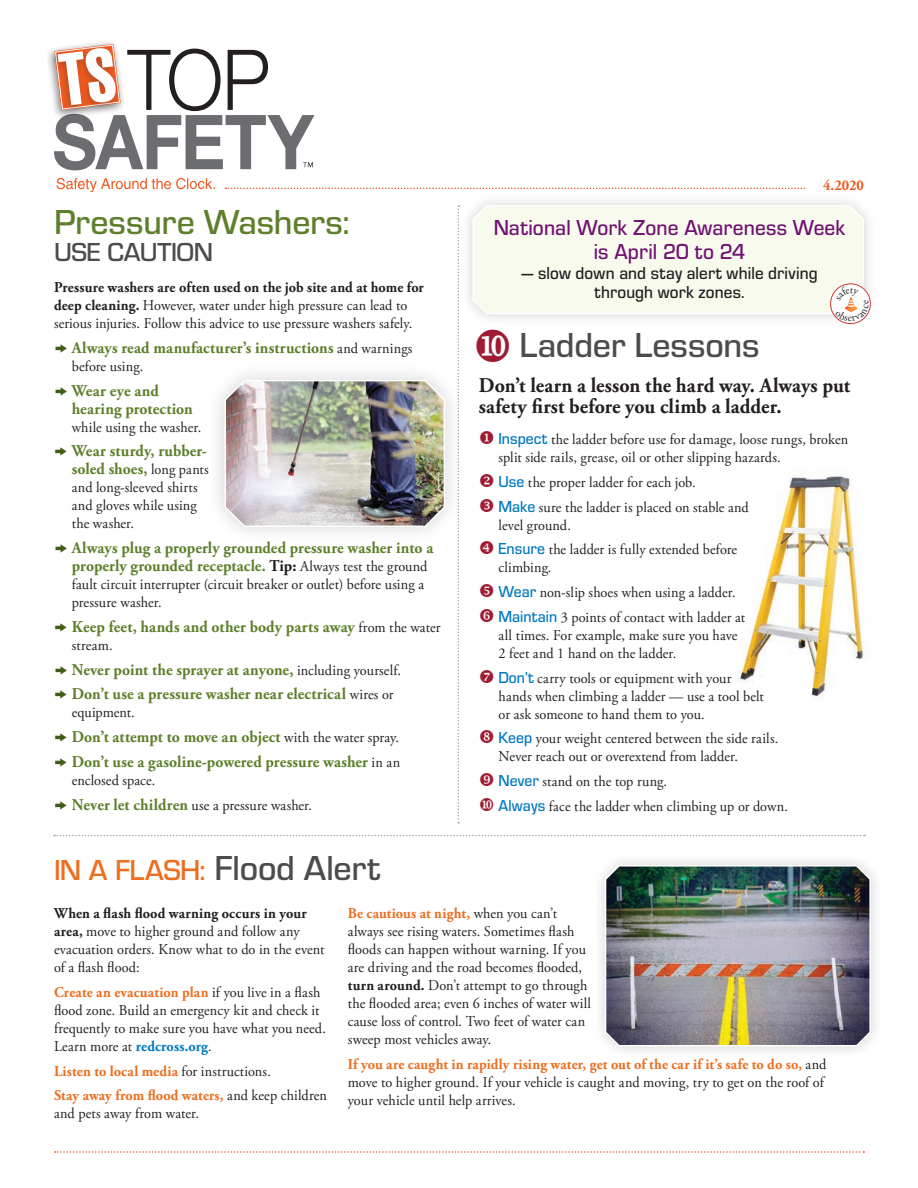
<style>
.page{position:relative;width:918px;height:1188px;background:#fff}
.page>*{position:absolute;margin:0;border:0;box-sizing:border-box;transform-origin:0 0}
.t1{font:500 36px "Eurostile T";letter-spacing:-.005em;color:#4b4c4d}
.t2{font:500 36px "Eurostile T";letter-spacing:-.01em;color:#5e802c}
.t3{font:500 27px "Eurostile T";letter-spacing:-.01em;color:#4b4c4d}
.t4{font:500 22.5px/24px "Eurostile T";letter-spacing:.005em;color:#711271;text-align:center;scale:.95 1}
.t5{font:700 21px/21px "Adobe Garamond Pro";letter-spacing:.005em;color:#231f20;scale:.95 1}
.t6{font:500 18px/19.5px "Eurostile T";letter-spacing:.005em;color:#231f20;text-align:center;scale:.95 1}
.t7{font:700 16.5px/18px "Adobe Garamond Pro";letter-spacing:.005em;color:#5e802c;scale:.95 1}
.t8{font:15px/18px "Adobe Garamond Pro";letter-spacing:.005em;color:#231f20;scale:.95 1}
.t9{font:700 15px "Adobe Garamond Pro";letter-spacing:.01em;color:#ec6e20;scale:.95 1}
.t10{font:700 15px "Adobe Garamond Pro";color:#f25b21;scale:.95 1}
.s1{font-weight:700}
.s2{font-family:"Zeal";font-weight:400;font-size:15px;color:#405d18}
.s3{font-weight:400;font-size:15px;color:#231f20}
.s4{color:#231f20}
.s5{font-family:"Zeal";color:#405d18}
.s6{font-weight:700;font-size:16.5px;color:#5e802c}
.s7{color:#9f1c32}
.s8{font-family:"Eurostile T";font-weight:500;font-size:16.5px;color:#0079c2}
.s9{font-size:30px;color:#ec6e20}
.s10{font-weight:700;color:#ec6e20}
.s11{font-weight:700;color:#0079c2}
.s12{font-weight:400;color:#231f20}
</style>
<div class="page">
<svg style="left:225px;top:188px;width:581px;height:1px"></svg>
<svg style="left:57px;top:178px;width:158px;height:14px"></svg>
<svg style="left:55px;top:1151px;width:809px;height:2px"></svg>
<div style="left:49px;top:43px;width:73px;height:72px;background:#231f20;opacity:.3"></div>
<svg style="left:54px;top:44px;width:261px;height:126px"></svg>
<div style="left:460px;top:193px;width:416px;height:134px;background:#231f20;opacity:.2"></div>
<svg style="left:54px;top:835px;width:811px;height:1px"></svg>
<img style="left:738px;top:475px;width:126px;height:225px">
<div style="left:592px;top:853px;width:291px;height:206px;background:#f8f8f8"></div>
<img style="left:604px;top:864px;width:268px;height:182px">
<svg style="left:458px;top:206px;width:1px;height:618px"></svg>
<div style="left:207px;top:362px;width:256px;height:183px;background:#231f20;opacity:.2"></div>
<img style="left:224px;top:378px;width:222px;height:150px">
<svg style="left:472px;top:204px;width:401px;height:123px"></svg>
<h1 class="t2" style="left:54px;top:202px;width:297px">Pressure Washers:</h1>
<h2 class="t3" style="left:54px;top:237px;width:161px">USE CAUTION</h2>
<p class="t8" style="left:54px;top:279px;width:391px"><span class="s1">Pressure washers are often used on the job site and at home for deep cleaning.</span> However, water under high pressure can lead to serious injuries. Follow this advice to use pressure washers safely.</p>
<p class="t7" style="left:54px;top:339px;width:379px"><span class="s2">k</span> Always read manufacturer’s instructions <span class="s3">and warnings</span></p>
<p class="t8" style="left:72px;top:358px;width:77px">before using.</p>
<h4 class="t7" style="left:72px;top:382px;width:129px;text-indent:-18px"><span class="s2">k</span> Wear eye and hearing protection</h4>
<p class="t8" style="left:72px;top:418px;width:138px">while using the washer.</p>
<p class="t7" style="left:54px;top:442px;width:165px;text-align:right"><span class="s2">k</span> Wear sturdy, rubber&shy;soled shoes, <span class="s3">long pants</span></p>
<p class="t8" style="left:72px;top:479px;width:134px;text-align:justify">and long-sleeved shirts and gloves while using the washer.</p>
<p class="t7" style="left:72px;top:539px;width:382px;text-indent:-18px"><span class="s2">k</span> Always plug a properly grounded pressure washer into a properly grounded receptacle. <span class="s4">Tip:</span> <span class="s3">Always test the ground</span></p>
<p class="t8" style="left:72px;top:576px;width:372px">fault circuit interrupter (circuit breaker or outlet) before using a pressure washer.</p>
<p class="t7" style="left:54px;top:618px;width:408px"><span class="s2">k</span> Keep feet, hands and other body parts away <span class="s3">from the water</span></p>
<p class="t8" style="left:72px;top:637px;width:45px">stream.</p>
<p class="t7" style="left:54px;top:661px;width:367px"><span class="s2">k</span> Never point the sprayer at anyone, <span class="s3">including yourself.</span></p>
<p class="t7" style="left:54px;top:685px;width:359px"><span class="s2">k</span> Don’t use a pressure washer near electrical <span class="s3">wires or</span></p>
<p class="t8" style="left:72px;top:704px;width:68px">equipment.</p>
<p class="t7" style="left:54px;top:728px;width:365px"><span class="s2">k</span> Don’t attempt to move an object <span class="s3">with the water spray.</span></p>
<h4 class="t7" style="left:54px;top:753px;width:366px"><span class="s2">k</span> Don’t use a gasoline-powered pressure washer <span class="s3">in an</span></h4>
<h4 class="t8" style="left:72px;top:772px;width:90px">enclosed space.</h4>
<p class="t8" style="left:54px;top:796px;width:273px"><span class="s5">k</span> <span class="s6">Never let children</span> use a pressure washer.</p>
<p class="t10" style="left:823px;top:176px;width:44px">4.2020</p>
<p class="t4" style="left:494px;top:216px;width:372px">National Work Zone Awareness Week is April 20 to 24</p>
<p class="t6" style="left:521px;top:263px;width:313px">— slow down and stay alert while driving through work zones.</p>
<p class="t1" style="left:520px;top:326px;width:242px">Ladder Lessons</p>
<h3 class="t5" style="left:479px;top:375px;width:392px">Don’t learn a lesson the hard way. Always put safety frst before you climb a ladder.</h3>
<p class="t8" style="left:499px;top:431px;width:370px;text-indent:-20px"><span class="s7">◆</span> <span class="s8">Inspect</span> the ladder before use for damage, loose rungs, broken split side rails, grease, oil or other slipping hazards.</p>
<p class="t8" style="left:479px;top:474px;width:230px"><span class="s7">❖</span> <span class="s8">Use</span> the proper ladder for each job.</p>
<p class="t8" style="left:499px;top:516px;width:78px">level ground.</p>
<p class="t8" style="left:499px;top:559px;width:57px">climbing.</p>
<p class="t8" style="left:499px;top:498px;width:265px"><span class="s8">Make</span> sure the ladder is placed on stable and</p>
<p class="t8" style="left:499px;top:541px;width:253px"><span class="s8">Ensure</span> the ladder is fully extended before</p>
<p class="t8" style="left:499px;top:581px;width:261px;line-height:24.8px"><span class="s8">Wear</span> non-slip shoes when using a ladder.<br><span class="s8">Maintain</span> 3 points of contact with ladder at</p>
<p class="t8" style="left:499px;top:627px;width:253px">all times. For example, make sure you have</p>
<p class="t8" style="left:499px;top:669px;width:281px"><span class="s8">Don’t</span> carry tools or equipment with your hands when climbing a ladder — use a tool belt</p>
<p class="t8" style="left:499px;top:645px;width:189px">2 feet and 1 hand on the ladder.</p>
<p class="t8" style="left:499px;top:705px;width:219px">or ask someone to hand them to you.</p>
<p class="t8" style="left:499px;top:730px;width:296px"><span class="s8">Keep</span> your weight centered between the side rails.<br>Never reach out or overextend from ladder.</p>
<p class="t8" style="left:499px;top:773px;width:179px"><span class="s8">Never</span> stand on the top rung.</p>
<p class="t8" style="left:499px;top:798px;width:306px"><span class="s8">Always</span> face the ladder when climbing up or down.</p>
<h1 class="t1" style="left:54px;top:849px;width:328px"><span class="s9">IN A FLASH:</span> Flood Alert</h1>
<p class="t8" style="left:54px;top:905px;width:286px"><span class="s1">When a fash food warning occurs in your area,</span> move to higher ground and follow any evacuation orders. Know what to do in the event of a fash food:</p>
<p class="t8" style="left:54px;top:984px;width:288px"><span class="s10">Create an evacuation plan</span> if you live in a fash food zone. Build an emergency kit and check it frequently to make sure you have what you need.<br>Learn more at <span class="s11">redcross.org</span>.</p>
<h5 class="t9" style="left:54px;top:1062px;width:230px">Listen to local media <span class="s12">for instructions.</span></h5>
<p class="t8" style="left:54px;top:1087px;width:289px"><span class="s10">Stay away from food waters,</span> and keep children and pets away from water.</p>
<p class="t8" style="left:348px;top:905px;width:258px"><span class="s10">Be cautious at night,</span> when you can’t always see rising waters. Sometimes fash foods can happen without warning. If you are driving and the road becomes fooded, <span class="s1">turn around.</span> Don’t attempt to go through the fooded area; even 6 inches of water will cause loss of control. Two feet of water can sweep most vehicles away.</p>
<p class="t8" style="left:348px;top:1056px;width:505px;text-align:justify"><span class="s10">If you are caught in rapidly rising water, get out of the car if it’s safe to do so,</span> and move to higher ground. If your vehicle is caught and moving, try to get on the roof of your vehicle until help arrives.</p>
</div>
